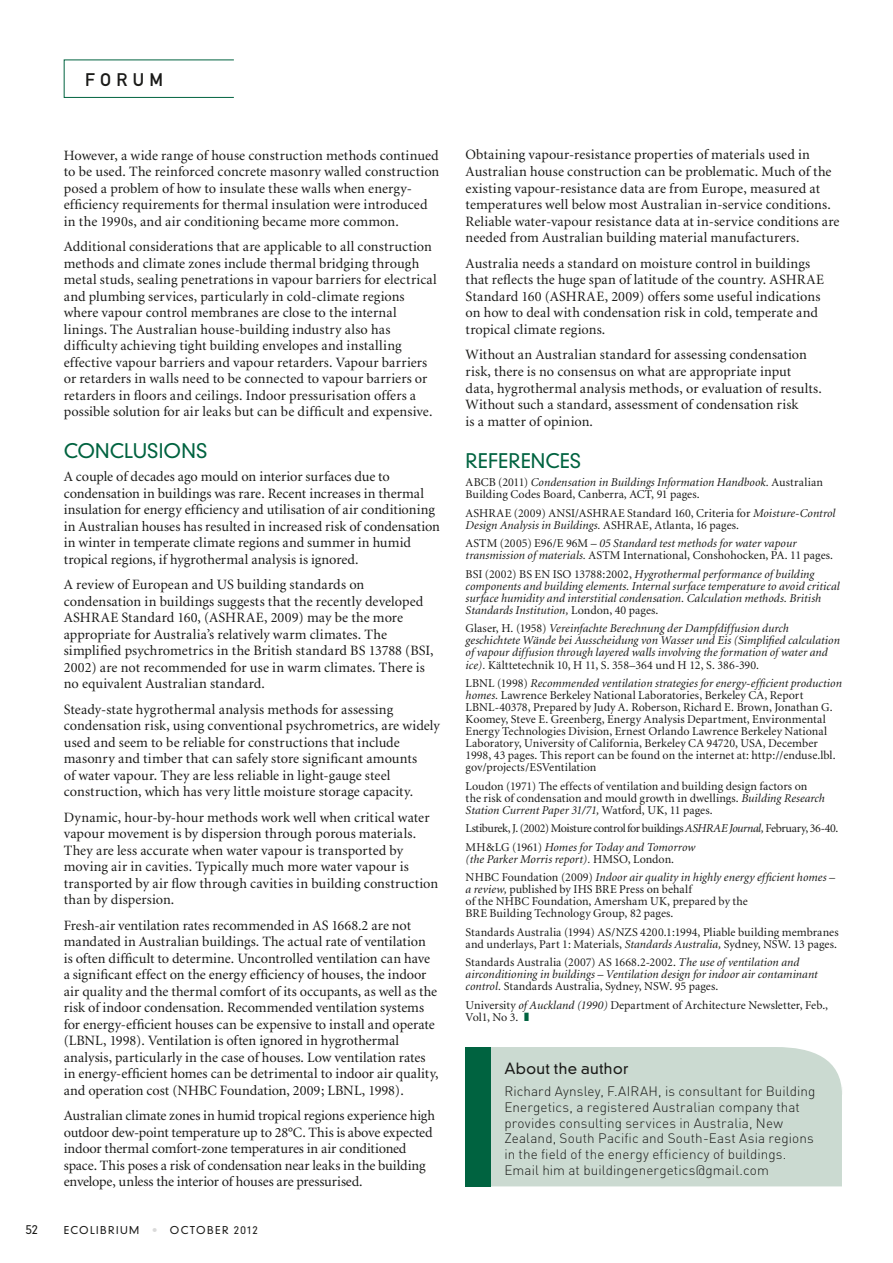
<style>
.page{position:relative;width:893px;height:1263px;background:#fff}
.page>*{position:absolute;margin:0;border:0;box-sizing:border-box;transform-origin:0 0}
.t1{font:300 19.5px "DIN Neuzeit Grotesk";letter-spacing:.005em;color:#006340}
.t2{font:18px "DIN Mittelschrift";letter-spacing:.3em;color:#1a1a18}
.t3{font:300 15px "DIN Neuzeit Grotesk";letter-spacing:.015em;color:#1a1a18}
.t4{font:14.25px/16.5px "Minion";letter-spacing:.005em;color:#1a1a18}
.t5{font:300 13.5px/15.8px "DIN";letter-spacing:.01em;color:#1a1a18}
.t6{font:12px/12px "Minion";letter-spacing:.005em;color:#1a1a18}
.t7{font:italic 12px/12px "Minion";letter-spacing:.005em;color:#1a1a18}
.t8{font:12px/18.5px "Minion";letter-spacing:-.035em;color:#1a1a18}
.t9{font:300 12px "DIN Neuzeit Grotesk";color:#1a1a18}
.t10{font:300 10.5px "DIN Neuzeit Grotesk";letter-spacing:.13em;color:#1a1a18}
.s1{color:#dadada}
.s2{font-style:italic}
.s3{font-style:normal}
.s4{color:#006340}
</style>
<div class="page">
<div style="left:64px;top:60px;width:170px;height:38px;border:1px solid #006340"></div>
<div style="left:491px;top:1047px;width:351px;height:139px;background:#cbdad1"></div>
<div style="left:466px;top:1047px;width:25px;height:139px;background:#006340"></div>
<p class="t2" style="left:85px;top:69px;width:80px">FORUM</p>
<p class="t4" style="left:64px;top:147px;width:377px">However, a wide range of house construction methods continued to be used. The reinforced concrete masonry walled construction posed a problem of how to insulate these walls when energy&shy;efficiency requirements for thermal insulation were introduced in the 1990s, and air conditioning became more common.</p>
<p class="t4" style="left:64px;top:239px;width:375px">Additional considerations that are applicable to all construction methods and climate zones include thermal bridging through metal studs, sealing penetrations in vapour barriers for electrical and plumbing services, particularly in cold-climate regions where vapour control membranes are close to the internal linings. The Australian house-building industry also has difficulty achieving tight building envelopes and installing effective vapour barriers and vapour retarders. Vapour barriers or retarders in walls need to be connected to vapour barriers or retarders in floors and ceilings. Indoor pressurisation offers a possible solution for air leaks but can be difficult and expensive.</p>
<h1 class="t1" style="left:64px;top:439px;width:145px">CONCLUSIONS</h1>
<p class="t4" style="left:64px;top:469px;width:378px">A couple of decades ago mould on interior surfaces due to condensation in buildings was rare. Recent increases in thermal insulation for energy efficiency and utilisation of air conditioning in Australian houses has resulted in increased risk of condensation in winter in temperate climate regions and summer in humid tropical regions, if hygrothermal analysis is ignored.</p>
<p class="t4" style="left:64px;top:577px;width:371px">A review of European and US building standards on condensation in buildings suggests that the recently developed ASHRAE Standard 160, (ASHRAE, 2009) may be the more appropriate for Australia’s relatively warm climates. The simplified psychrometrics in the British standard BS 13788 (BSI, 2002) are not recommended for use in warm climates. There is no equivalent Australian standard.</p>
<p class="t4" style="left:64px;top:701px;width:378px">Steady-state hygrothermal analysis methods for assessing condensation risk, using conventional psychrometrics, are widely used and seem to be reliable for constructions that include masonry and timber that can safely store significant amounts<br>of water vapour. They are less reliable in light-gauge steel construction, which has very little moisture storage capacity.</p>
<p class="t4" style="left:64px;top:809px;width:376px">Dynamic, hour-by-hour methods work well when critical water vapour movement is by dispersion through porous materials.<br>They are less accurate when water vapour is transported by moving air in cavities. Typically much more water vapour is transported by air flow through cavities in building construction than by dispersion.</p>
<p class="t4" style="left:64px;top:917px;width:376px">Fresh-air ventilation rates recommended in AS 1668.2 are not mandated in Australian buildings. The actual rate of ventilation<br>is often difficult to determine. Uncontrolled ventilation can have a significant effect on the energy efficiency of houses, the indoor air quality and the thermal comfort of its occupants, as well as the risk of indoor condensation. Recommended ventilation systems for energy-efficient houses can be expensive to install and operate (LBNL, 1998). Ventilation is often ignored in hygrothermal analysis, particularly in the case of houses. Low ventilation rates in energy-efficient homes can be detrimental to indoor air quality, and operation cost (NHBC Foundation, 2009; LBNL, 1998).</p>
<p class="t4" style="left:64px;top:1108px;width:373px">Australian climate zones in humid tropical regions experience high outdoor dew-point temperature up to 28°C. This is above expected indoor thermal comfort-zone temperatures in air conditioned space. This poses a risk of condensation near leaks in the building envelope, unless the interior of houses are pressurised.</p>
<p class="t9" style="left:26px;top:1222px;width:14px">52</p>
<p class="t10" style="left:64px;top:1223px;width:39px">ECOLIBRI</p>
<p class="t10" style="left:120px;top:1223px;width:16px">UM</p>
<p class="t10" style="left:152px;top:1223px;width:108px"><span class="s1">•</span> OCTOBER 2012</p>
<p class="t4" style="left:466px;top:147px;width:375px">Obtaining vapour-resistance properties of materials used in Australian house construction can be problematic. Much of the existing vapour-resistance data are from Europe, measured at temperatures well below most Australian in-service conditions.<br>Reliable water-vapour resistance data at in-service conditions are needed from Australian building material manufacturers.</p>
<p class="t4" style="left:466px;top:255px;width:360px">Australia needs a standard on moisture control in buildings that reflects the huge span of latitude of the country. ASHRAE Standard 160 (ASHRAE, 2009) offers some useful indications on how to deal with condensation risk in cold, temperate and tropical climate regions.</p>
<p class="t4" style="left:466px;top:347px;width:358px">Without an Australian standard for assessing condensation risk, there is no consensus on what are appropriate input data, hygrothermal analysis methods, or evaluation of results.<br>Without such a standard, assessment of condensation risk<br>is a matter of opinion.</p>
<h1 class="t1" style="left:466px;top:449px;width:117px">REFERENCES</h1>
<p class="t6" style="left:466px;top:477px;width:359px">ABCB (2011) <span class="s2">Condensation in Buildings Information Handbook.</span> Australian<br>Building Codes Board, Canberra, ACT, 91 pages.</p>
<p class="t6" style="left:466px;top:507px;width:371px">ASHRAE (2009) ANSI/ASHRAE Standard 160, Criteria for <span class="s2">Moisture-Control<br>Design Analysis in Buildings.</span> ASHRAE, Atlanta, 16 pages.</p>
<p class="t6" style="left:466px;top:538px;width:369px">ASTM (2005) E96/E 96M – <span class="s2">05 Standard test methods for water vapour transmission of materials.</span> ASTM International, Conshohocken, PA. 11 pages.</p>
<p class="t7" style="left:466px;top:568px;width:376px"><span class="s3">BSI (2002) BS EN ISO 13788:2002,</span> Hygrothermal performance of building components and building elements. Internal surface temperature to avoid critical surface humidity and interstitial condensation. Calculation methods. British Standards Institution, <span class="s3">London, 40 pages.</span></p>
<p class="t7" style="left:466px;top:623px;width:376px"><span class="s3">Glaser, H. (1958)</span> Vereinfachte Berechnung der Dampfdiffusion durch geschichtete Wände bei Ausscheidung von Wasser und Eis (Simplified calculation of vapour diffusion through layered walls involving the formation of water and ice). <span class="s3">Kälttetechnik 10, H 11, S. 358–364 und H 12, S. 386-390.</span></p>
<p class="t6" style="left:466px;top:677px;width:378px">LBNL (1998) <span class="s2">Recommended ventilation strategies for energy-efficient production homes.</span> Lawrence Berkeley National Laboratories, Berkeley CA, Report LBNL-40378, Prepared by Judy A. Roberson, Richard E. Brown, Jonathan G.<br>Koomey, Steve E. Greenberg, Energy Analysis Department, Environmental Energy Technologies Division, Ernest Orlando Lawrence Berkeley National Laboratory, University of California, Berkeley CA 94720, USA, December 1998, 43 pages. This report can be found on the internet at: http://enduse.lbl. gov/projects/ESVentilation</p>
<p class="t6" style="left:466px;top:780px;width:361px">Loudon (1971) The effects of ventilation and building design factors on the risk of condensation and mould growth in dwellings. <span class="s2">Building Research<br>Station Current Paper 31/71,</span> Watford, UK, 11 pages.</p>
<p class="t8" style="left:466px;top:820px;width:374px">Lstiburek, J. (2002) Moisture control for buildings <span class="s2">ASHRAE Journal,</span> February, 36-40.<br>MH&amp;LG (1961) <span class="s2">Homes for Today and Tomorrow</span></p>
<p class="t7" style="left:466px;top:850px;width:371px;line-height:18.5px">(the Parker Morris report). <span class="s3">HMSO, London.<br>NHBC Foundation (2009)</span> Indoor air quality in highly energy efficient homes –</p>
<p class="t6" style="left:466px;top:884px;width:284px"><span class="s2">a review,</span> published by IHS BRE Press on behalf<br>of the NHBC Foundation, Amersham UK, prepared by the<br>BRE Building Technology Group, 82 pages.</p>
<p class="t6" style="left:466px;top:926px;width:375px">Standards Australia (1994) AS/NZS 4200.1:1994, Pliable building membranes and underlays, Part 1: Materials, <span class="s2">Standards Australia,</span> Sydney, NSW. 13 pages.</p>
<p class="t7" style="left:466px;top:957px;width:354px"><span class="s3">Standards Australia (2007) AS 1668.2-2002.</span> The use of ventilation and airconditioning in buildings – Ventilation design for indoor air contaminant control. <span class="s3">Standards Australia, Sydney, NSW. 95 pages.</span></p>
<p class="t6" style="left:466px;top:999px;width:364px">University <span class="s2">of Auckland (1990)</span> Department of Architecture Newsletter, Feb.,<br>Vol1, No 3. <span class="s4">❚</span></p>
<p class="t3" style="left:504px;top:1059px;width:126px">ABOUT THE AUTHOR</p>
<p class="t5" style="left:504px;top:1083px;width:313px">Richard Aynsley, F.AIRAH, is consultant for Building Energetics, a registered Australian company that provides consulting services in Australia, New Zealand, South Pacific and South-East Asia regions in the field of the energy efficiency of buildings.<br>Email him at buildingenergetics@gmail.com</p>
</div>
